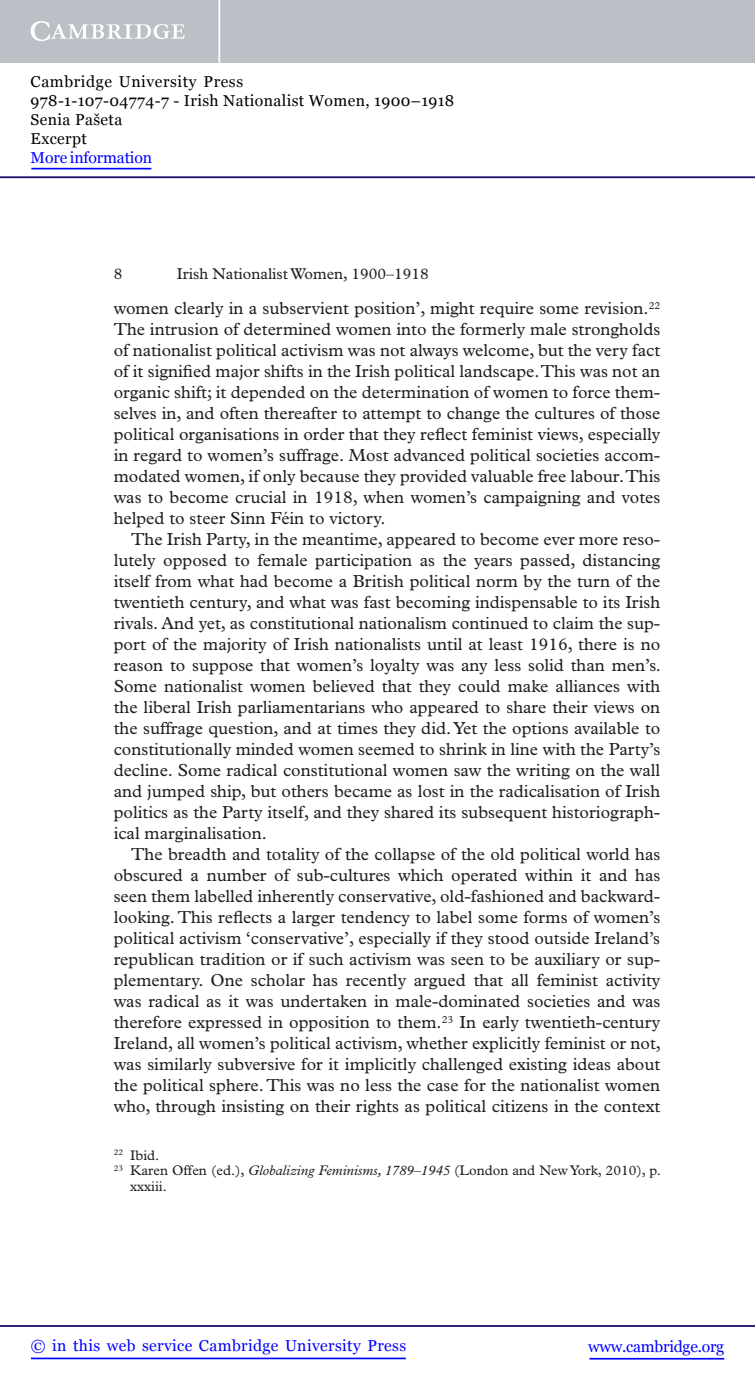
<style>
.page{position:relative;width:755px;height:1385px;background:#fff}
.page>*{position:absolute;margin:0;border:0;box-sizing:border-box;transform-origin:0 0}
.t1{font:17.5px/21px "Plantin Std";color:#231f20;text-align:justify}
.t2{font:15.75px/18.9px "Georgia";letter-spacing:.025em;color:#000}
.t3{font:15.75px "Georgia";letter-spacing:.025em;color:#00f}
.t4{font:15.75px "Plantin Std";color:#231f20}
.t5{font:15.75px "Georgia";letter-spacing:-.015em;color:#00f}
.t6{font:15.75px "Georgia";letter-spacing:-.01em;color:#00f}
.t7{font:14px "Plantin Std";color:#231f20}
.s1{font-style:italic}
</style>
<div class="page">
<hr style="left:589px;top:1358px;width:134px;height:1px;background:#00f">
<hr style="left:0;top:1325px;width:754px;height:2px;background:#150666">
<hr style="left:31px;top:1357px;width:374px;height:2px;background:#00f">
<div style="left:0;top:0;width:754px;height:63px;background:#bac0c6"></div>
<svg style="left:31px;top:21px;width:154px;height:20px"></svg>
<hr style="left:218px;top:0;width:2px;height:63px;background:#fff">
<hr style="left:0;top:176px;width:754px;height:2px;background:#150666">
<hr style="left:31px;top:168px;width:120px;height:1px;background:#00f">
<p class="t2" style="left:31px;top:72px;width:425px">Cambridge University Press<br>978-1-107-04774-7 - Irish Nationalist Women, 1900–1918<br>Senia Pašeta<br>Excerpt</p>
<p class="t6" style="left:31px;top:148px;width:123px">More information</p>
<p class="t4" style="left:114px;top:268px;width:10px">8</p>
<p class="t4" style="left:177px;top:268px;width:253px">Irish Nationalist Women, 1900–1918</p>
<p class="t1" style="left:114px;top:299px;width:548px">women clearly in a subservient position’, might require some revision. <sup>22<br></sup>The intrusion of determined women into the formerly male strongholds of nationalist political activism was not always welcome, but the very fact of it signified major shifts in the Irish political landscape. This was not an organic shift; it depended on the determination of women to force them&shy;selves in, and often thereafter to attempt to change the cultures of those political organisations in order that they reflect feminist views, especially in regard to women’s suffrage. Most advanced political societies accom&shy;modated women, if only because they provided valuable free labour. This was to become crucial in 1918, when women’s campaigning and votes helped to steer Sinn F é in to victory .</p>
<p class="t1" style="left:114px;top:530px;width:548px;text-indent:18px">The Irish Party, in the meantime, appeared to become ever more reso&shy;lutely opposed to female participation as the years passed, distancing itself from what had become a British political norm by the turn of the twentieth century, and what was fast becoming indispensable to its Irish rivals. And yet, as constitutional nationalism continued to claim the sup&shy;port of the majority of Irish nationalists until at least 1916, there is no reason to suppose that women’s loyalty was any less solid than men’s.<br>Some nationalist women believed that they could make alliances with the liberal Irish parliamentarians who appeared to share their views on the suffrage question, and at times they did. Yet the options available to constitutionally minded women seemed to shrink in line with the Party’s decline. Some radical constitutional women saw the writing on the wall and jumped ship, but others became as lost in the radicalisation of Irish politics as the Party itself, and they shared its subsequent historiograph&shy;ical marginalisation.</p>
<p class="t1" style="left:114px;top:845px;width:548px;text-indent:18px">The breadth and totality of the collapse of the old political world has obscured a number of sub-cultures which operated within it and has seen them labelled inherently conservative, old-fashioned and backward&shy;looking. This reflects a larger tendency to label some forms of women’s political activism ‘conservative’, especially if they stood outside Ireland’s republican tradition or if such activism was seen to be auxiliary or sup&shy;plementary. One scholar has recently argued that all feminist activity was radical as it was undertaken in male-dominated societies and was therefore expressed in opposition to them. <sup>23</sup> In early twentieth-century Ireland, all women’s political activism, whether explicitly feminist or not, was similarly subversive for it implicitly challenged existing ideas about the political sphere. This was no less the case for the nationalist women who, through insisting on their rights as political citizens in the context</p>
<p class="t7" style="left:114px;top:1150px;width:47px"><sup>22</sup> Ibid .</p>
<p class="t7" style="left:114px;top:1165px;width:548px"><sup>23</sup> Karen Offen (ed.), <span class="s1">Globalizing Feminisms, 1789–1945</span> ( London and New York , 2010 ) , p.</p>
<p class="t7" style="left:130px;top:1181px;width:38px">xxxiii.</p>
<p class="t3" style="left:31px;top:1337px;width:376px">© in this web service Cambridge University Press</p>
<p class="t5" style="left:587px;top:1337px;width:137px">www.cambridge.org</p>
</div>
